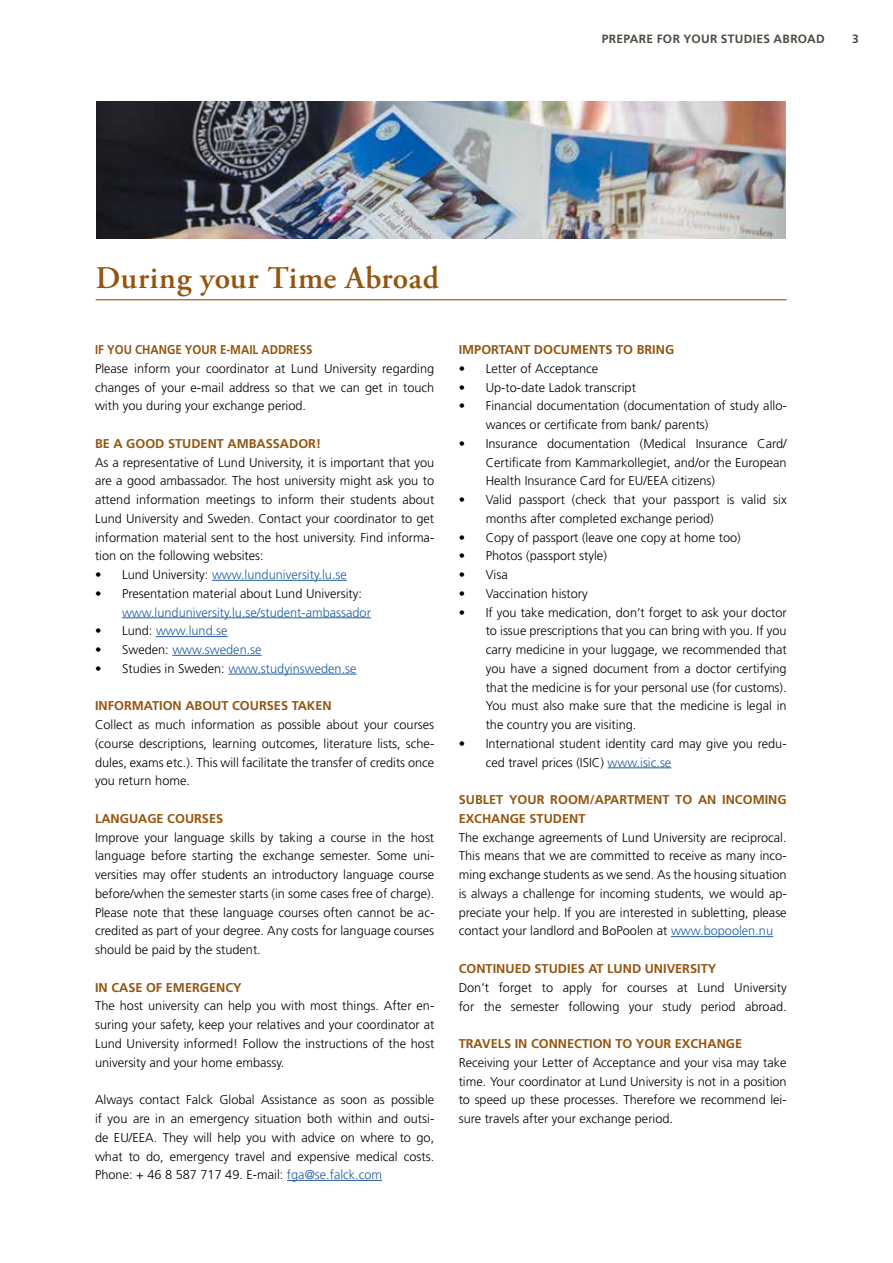
<style>
.page{position:relative;width:893px;height:1263px;background:#fff}
.page>*{position:absolute;margin:0;border:0;box-sizing:border-box;transform-origin:0 0}
.t1{font:600 31.5px "Adobe Garamond Pro";letter-spacing:.015em;color:#945510}
.t2{font:300 12.75px/18.8px "Frutiger LT Std";color:#000;text-align:justify}
.t3{font:700 12.75px/18.8px "Frutiger LT Std";color:#945510}
.t4{font:300 12.75px "Frutiger LT Std";color:#215e9e}
.t5{font:700 12.75px "Frutiger LT Std";color:#945510;scale:.9 1}
.t6{font:700 12px "Frutiger LT Std";letter-spacing:.025em;color:#4d4c44}
.s1{color:#000}
.s2{color:#215e9e}
</style>
<div class="page">
<hr style="left:608px;top:767px;width:63px;height:1px;background:#215e9e">
<hr style="left:671px;top:936px;width:102px;height:1px;background:#215e9e">
<hr style="left:212px;top:580px;width:135px;height:1px;background:#215e9e">
<hr style="left:122px;top:617px;width:249px;height:1px;background:#215e9e">
<hr style="left:156px;top:636px;width:72px;height:1px;background:#215e9e">
<hr style="left:172px;top:655px;width:90px;height:1px;background:#215e9e">
<hr style="left:228px;top:674px;width:129px;height:1px;background:#215e9e">
<hr style="left:287px;top:1180px;width:95px;height:1px;background:#215e9e">
<hr style="left:96px;top:299px;width:691px;height:1px;background:#945510">
<img style="left:96px;top:102px;width:690px;height:137px">
<p class="t6" style="left:602px;top:32px;width:225px">PREPARE FOR YOUR STUDIES ABROAD</p>
<p class="t6" style="left:852px;top:32px;width:8px">3</p>
<h1 class="t1" style="left:96px;top:260px;width:345px">During your Time Abroad</h1>
<p class="t5" style="left:95px;top:342px;width:243px">IF YOU CHANGE YOUR E-MAIL ADDRESS</p>
<p class="t2" style="left:95px;top:359px;width:341px">Please inform your coordinator at Lund University regarding changes of your e-mail address so that we can get in touch with you during your exchange period.</p>
<p class="t3" style="left:95px;top:434px;width:227px">BE A GOOD STUDENT AMBASSADOR!</p>
<p class="t2" style="left:95px;top:453px;width:341px">As a representative of Lund University, it is important that you are a good ambassador. The host university might ask you to attend information meetings to inform their students about Lund University and Sweden. Contact your coordinator to get information material sent to the host university. Find informa&shy;tion on the following websites:</p>
<p class="t4" style="left:95px;top:567px;width:253px"><span class="s1">• Lund University:</span> www.lunduniversity.lu.se</p>
<p class="t2" style="left:95px;top:584px;width:268px">• Presentation material about Lund University:</p>
<p class="t4" style="left:122px;top:605px;width:250px">www.lunduniversity.lu.se/student-ambassador</p>
<p class="t4" style="left:95px;top:624px;width:134px"><span class="s1">• Lund:</span> www.lund.se</p>
<p class="t4" style="left:95px;top:642px;width:168px"><span class="s1">• Sweden:</span> www.sweden.se</p>
<p class="t4" style="left:95px;top:661px;width:263px"><span class="s1">• Studies in Sweden:</span> www.studyinsweden.se</p>
<p class="t3" style="left:95px;top:697px;width:238px">INFORMATION ABOUT COURSES TAKEN</p>
<p class="t2" style="left:95px;top:715px;width:341px">Collect as much information as possible about your courses (course descriptions, learning outcomes, literature lists, sche&shy;dules, exams etc.). This will facilitate the transfer of credits once you return home.</p>
<p class="t3" style="left:95px;top:809px;width:130px">LANGUAGE COURSES</p>
<p class="t2" style="left:95px;top:828px;width:341px">Improve your language skills by taking a course in the host language before starting the exchange semester. Some uni&shy;versities may offer students an introductory language course before/when the semester starts (in some cases free of charge).<br>Please note that these language courses often cannot be ac&shy;credited as part of your degree. Any costs for language courses should be paid by the student.</p>
<p class="t3" style="left:95px;top:978px;width:148px">IN CASE OF EMERGENCY</p>
<p class="t2" style="left:95px;top:997px;width:341px">The host university can help you with most things. After en&shy;suring your safety, keep your relatives and your coordinator at Lund University informed! Follow the instructions of the host university and your home embassy.</p>
<p class="t2" style="left:95px;top:1091px;width:341px">Always contact Falck Global Assistance as soon as possible if you are in an emergency situation both within and outsi&shy;de EU/EEA. They will help you with advice on where to go, what to do, emergency travel and expensive medical costs.<br>Phone: + 46 8 587 717 49. E-mail: <span class="s2">fga@se.falck.com</span></p>
<p class="t3" style="left:459px;top:340px;width:217px">IMPORTANT DOCUMENTS TO BRING</p>
<p class="t2" style="left:459px;top:359px;width:141px">• Letter of Acceptance</p>
<p class="t2" style="left:459px;top:378px;width:179px">• Up-to-date Ladok transcript</p>
<p class="t2" style="left:486px;top:397px;width:302px;text-indent:-27px">• Financial documentation (documentation of study allo&shy;wances or certificate from bank/ parents)</p>
<p class="t2" style="left:486px;top:434px;width:302px;text-indent:-27px">• Insurance documentation (Medical Insurance Card/ Certificate from Kammarkollegiet, and/or the European Health Insurance Card for EU/EEA citizens)</p>
<p class="t2" style="left:486px;top:490px;width:302px;text-indent:-27px">• Valid passport (check that your passport is valid six months after completed exchange period)</p>
<p class="t2" style="left:459px;top:528px;width:284px">• Copy of passport (leave one copy at home too)</p>
<p class="t2" style="left:459px;top:547px;width:150px">• Photos (passport style)</p>
<p class="t2" style="left:459px;top:565px;width:51px">• Visa</p>
<p class="t2" style="left:459px;top:584px;width:131px">• Vaccination history</p>
<p class="t2" style="left:486px;top:603px;width:302px;text-indent:-27px">• If you take medication, don’t forget to ask your doctor to issue prescriptions that you can bring with you. If you carry medicine in your luggage, we recommended that you have a signed document from a doctor certifying that the medicine is for your personal use (for customs).<br>You must also make sure that the medicine is legal in the country you are visiting.</p>
<p class="t2" style="left:486px;top:734px;width:302px;text-indent:-27px">• International student identity card may give you redu&shy;ced travel prices (ISIC) <span class="s2">www.isic.se</span></p>
<p class="t3" style="left:459px;top:790px;width:329px">SUBLET YOUR ROOM/APARTMENT TO AN INCOMING<br>EXCHANGE STUDENT</p>
<p class="t2" style="left:459px;top:828px;width:329px">The exchange agreements of Lund University are reciprocal.<br>This means that we are committed to receive as many inco&shy;ming exchange students as we send. As the housing situation is always a challenge for incoming students, we would ap&shy;preciate your help. If you are interested in subletting, please contact your landlord and BoPoolen at <span class="s2">www.bopoolen.nu</span></p>
<p class="t3" style="left:459px;top:959px;width:259px">CONTINUED STUDIES AT LUND UNIVERSITY</p>
<p class="t2" style="left:459px;top:978px;width:329px">Don’t forget to apply for courses at Lund University for the semester following your study period abroad.</p>
<p class="t3" style="left:459px;top:1034px;width:285px">TRAVELS IN CONNECTION TO YOUR EXCHANGE</p>
<p class="t2" style="left:459px;top:1053px;width:329px">Receiving your Letter of Acceptance and your visa may take time. Your coordinator at Lund University is not in a position to speed up these processes. Therefore we recommend lei&shy;sure travels after your exchange period.</p>
</div>
